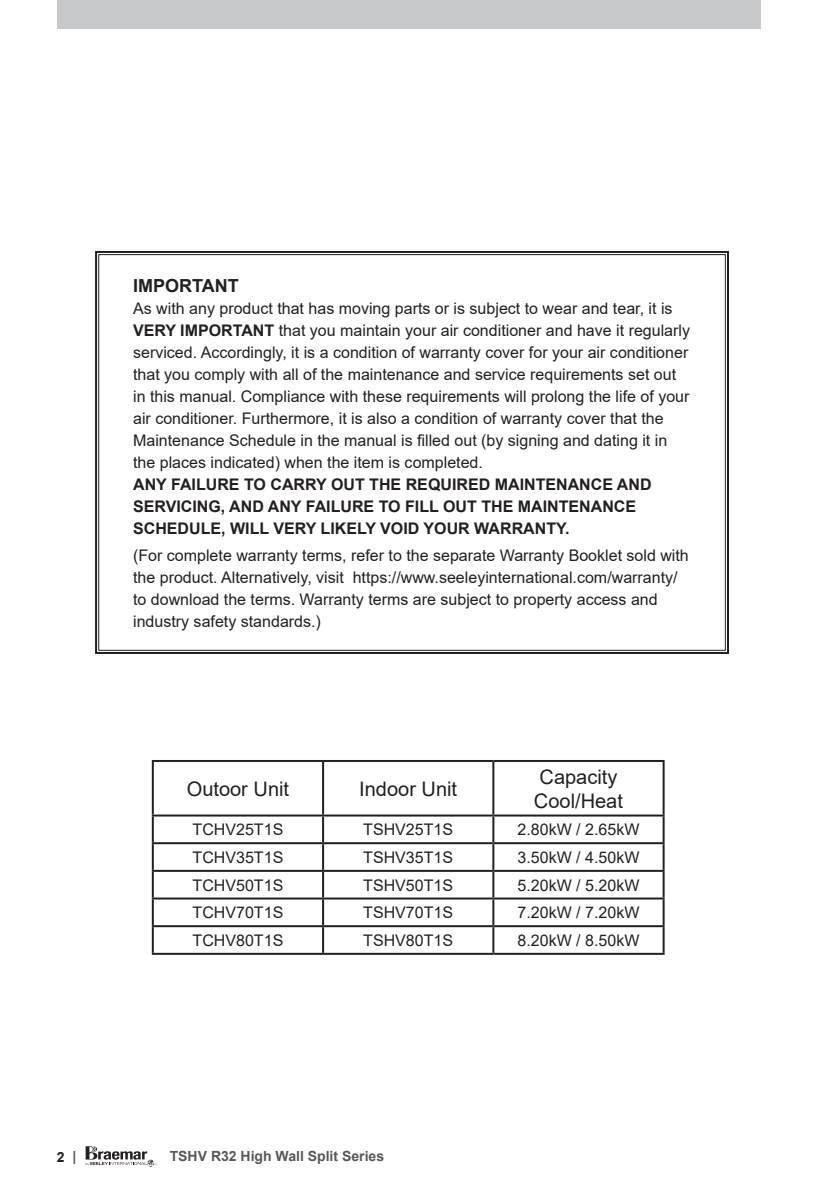
<style>
.page{position:relative;width:840px;height:1191px;background:#fff}
.page>*{position:absolute;margin:0;border:0;box-sizing:border-box;transform-origin:0 0}
.t1{font:20px/24px "Arial";color:#231f20}
.Body{font:700 18px "Arial";color:#231f20}
.Body-2{font:16px/22px "Arial";color:#231f20}
.Table_body{font:16px "Arial";color:#231f20}
.t2{font:700 14px "Arial";color:#57585a}
.t3{font:700 14px "Arial";color:#231f20}
.s1{font-weight:700}
.s2{color:#57585a}
</style>
<div class="page">
<div style="left:57px;top:0;width:703px;height:28px;background:#c7c8ca"></div>
<svg style="left:86px;top:1146px;width:71px;height:20px"></svg>
<svg style="left:95px;top:251px;width:634px;height:403px"></svg>
<hr style="left:152px;top:760px;width:171px;height:2px;background:#231f20">
<hr style="left:152px;top:762px;width:2px;height:52px;background:#231f20">
<hr style="left:323px;top:760px;width:170px;height:2px;background:#231f20">
<hr style="left:322px;top:762px;width:2px;height:52px;background:#231f20">
<hr style="left:493px;top:760px;width:171px;height:2px;background:#231f20">
<hr style="left:492px;top:762px;width:2px;height:52px;background:#231f20">
<hr style="left:662px;top:762px;width:2px;height:52px;background:#231f20">
<hr style="left:152px;top:814px;width:171px;height:2px;background:#231f20">
<hr style="left:152px;top:816px;width:2px;height:26px;background:#231f20">
<hr style="left:323px;top:814px;width:170px;height:2px;background:#231f20">
<hr style="left:322px;top:816px;width:2px;height:26px;background:#231f20">
<hr style="left:493px;top:814px;width:171px;height:2px;background:#231f20">
<hr style="left:492px;top:816px;width:2px;height:26px;background:#231f20">
<hr style="left:662px;top:816px;width:2px;height:26px;background:#231f20">
<hr style="left:152px;top:842px;width:171px;height:2px;background:#231f20">
<hr style="left:152px;top:844px;width:2px;height:26px;background:#231f20">
<hr style="left:323px;top:842px;width:170px;height:2px;background:#231f20">
<hr style="left:322px;top:844px;width:2px;height:26px;background:#231f20">
<hr style="left:493px;top:842px;width:171px;height:2px;background:#231f20">
<hr style="left:492px;top:844px;width:2px;height:26px;background:#231f20">
<hr style="left:662px;top:844px;width:2px;height:26px;background:#231f20">
<hr style="left:152px;top:870px;width:171px;height:2px;background:#231f20">
<hr style="left:152px;top:872px;width:2px;height:25px;background:#231f20">
<hr style="left:323px;top:870px;width:170px;height:2px;background:#231f20">
<hr style="left:322px;top:872px;width:2px;height:25px;background:#231f20">
<hr style="left:493px;top:870px;width:171px;height:2px;background:#231f20">
<hr style="left:492px;top:872px;width:2px;height:25px;background:#231f20">
<hr style="left:662px;top:872px;width:2px;height:25px;background:#231f20">
<hr style="left:152px;top:897px;width:171px;height:2px;background:#231f20">
<hr style="left:152px;top:899px;width:2px;height:26px;background:#231f20">
<hr style="left:323px;top:897px;width:170px;height:2px;background:#231f20">
<hr style="left:322px;top:899px;width:2px;height:26px;background:#231f20">
<hr style="left:493px;top:897px;width:171px;height:2px;background:#231f20">
<hr style="left:492px;top:899px;width:2px;height:26px;background:#231f20">
<hr style="left:662px;top:899px;width:2px;height:26px;background:#231f20">
<hr style="left:152px;top:925px;width:171px;height:2px;background:#231f20">
<hr style="left:152px;top:927px;width:2px;height:25px;background:#231f20">
<hr style="left:323px;top:925px;width:170px;height:2px;background:#231f20">
<hr style="left:322px;top:927px;width:2px;height:25px;background:#231f20">
<hr style="left:493px;top:925px;width:171px;height:2px;background:#231f20">
<hr style="left:492px;top:927px;width:2px;height:25px;background:#231f20">
<hr style="left:662px;top:927px;width:2px;height:25px;background:#231f20">
<hr style="left:152px;top:952px;width:171px;height:2px;background:#231f20">
<hr style="left:323px;top:952px;width:170px;height:2px;background:#231f20">
<hr style="left:493px;top:952px;width:171px;height:2px;background:#231f20">
<p class="Body" style="left:133px;top:272px;width:107px">IMPORTANT</p>
<p class="Body-2" style="left:133px;top:297px;width:558px">As with any product that has moving parts or is subject to wear and tear, it is <span class="s1">VERY IMPORTANT</span> that you maintain your air conditioner and have it regularly serviced. Accordingly, it is a condition of warranty cover for your air conditioner that you comply with all of the maintenance and service requirements set out in this manual. Compliance with these requirements will prolong the life of your air conditioner. Furthermore, it is also a condition of warranty cover that the Maintenance Schedule in the manual is filled out (by signing and dating it in the places indicated) when the item is completed.<br><span class="s1">ANY FAILURE TO CARRY OUT THE REQUIRED MAINTENANCE AND SERVICING, AND ANY FAILURE TO FILL OUT THE MAINTENANCE SCHEDULE, WILL VERY LIKELY VOID YOUR WARRANTY.</span></p>
<p class="Body-2" style="left:133px;top:544px;width:557px">(For complete warranty terms, refer to the separate Warranty Booklet sold with the product. Alternatively, visit https://www.seeleyinternational.com/warranty/ to download the terms. Warranty terms are subject to property access and industry safety standards.)</p>
<p class="t1" style="left:187px;top:776px;width:104px">Outoor Unit</p>
<p class="t1" style="left:359px;top:776px;width:99px">Indoor Unit</p>
<p class="t1" style="left:533px;top:764px;width:90px">Capacity<br>Cool/Heat</p>
<p class="Body-2" style="left:192px;top:818px;width:92px">TCHV25T1S</p>
<p class="Body-2" style="left:363px;top:818px;width:91px">TSHV25T1S</p>
<p class="Table_body" style="left:517px;top:818px;width:123px">2.80kW / 2.65kW</p>
<p class="Body-2" style="left:192px;top:846px;width:92px">TCHV35T1S</p>
<p class="Body-2" style="left:363px;top:846px;width:91px">TSHV35T1S</p>
<p class="Table_body" style="left:517px;top:846px;width:123px">3.50kW / 4.50kW</p>
<p class="Body-2" style="left:192px;top:873px;width:92px">TCHV50T1S</p>
<p class="Body-2" style="left:363px;top:873px;width:91px">TSHV50T1S</p>
<p class="Table_body" style="left:517px;top:874px;width:123px">5.20kW / 5.20kW</p>
<p class="Body-2" style="left:192px;top:901px;width:92px">TCHV70T1S</p>
<p class="Body-2" style="left:363px;top:901px;width:91px">TSHV70T1S</p>
<p class="Table_body" style="left:517px;top:901px;width:123px">7.20kW / 7.20kW</p>
<p class="Body-2" style="left:192px;top:929px;width:92px">TCHV80T1S</p>
<p class="Body-2" style="left:363px;top:929px;width:91px">TSHV80T1S</p>
<p class="Table_body" style="left:517px;top:929px;width:123px">8.20kW / 8.50kW</p>
<p class="t3" style="left:57px;top:1146px;width:21px">2 <span class="s2">|</span></p>
<p class="t2" style="left:170px;top:1146px;width:216px">TSHV R32 High Wall Split Series</p>
</div>
